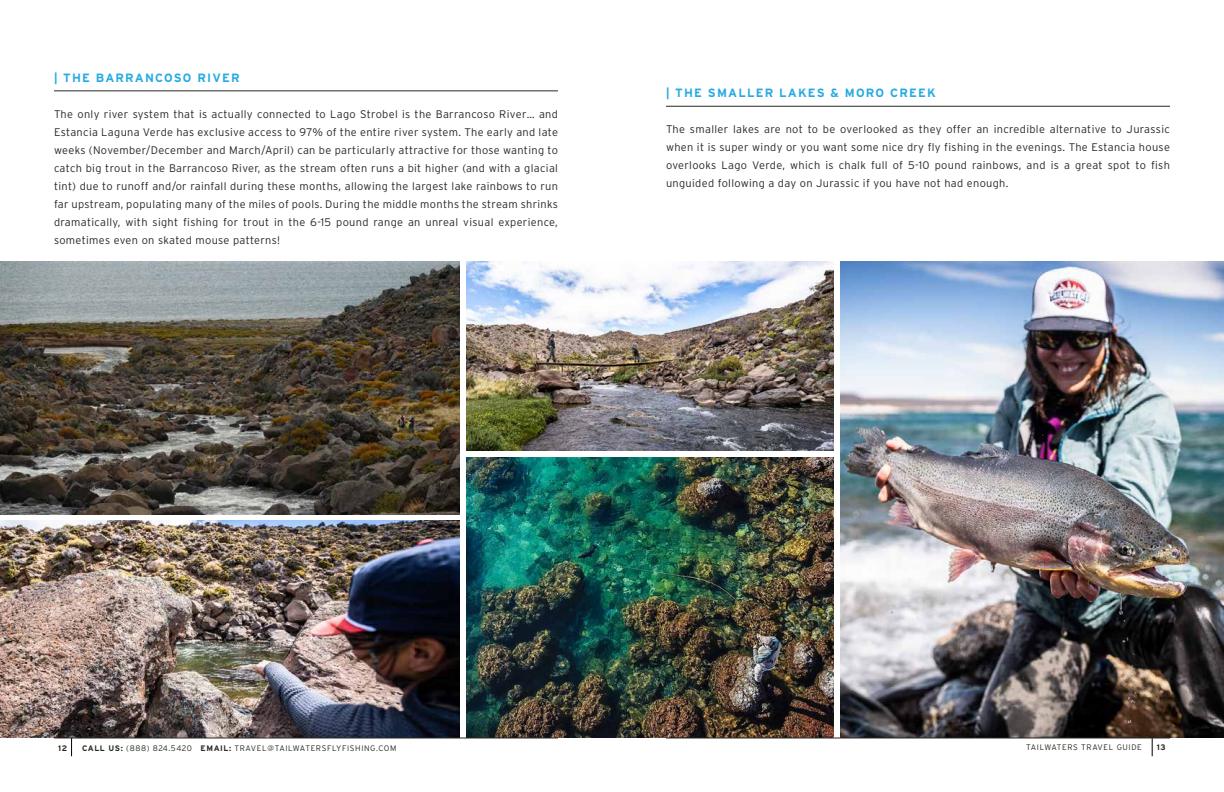
<style>
.page{position:relative;width:1224px;height:792px;background:#fff}
.page>*{position:absolute;margin:0;border:0;box-sizing:border-box;transform-origin:0 0}
.t1{font:700 12px "Interstate";letter-spacing:.1em;color:#28aae1}
.t2{font:300 11px/18px "Interstate";letter-spacing:.03em;color:#282823;text-align:justify}
.t3{font:300 8px "Interstate";letter-spacing:.075em;color:#282823}
.t4{font:700 8px "Interstate";color:#282823}
.s1{font-weight:700}
</style>
<div class="page">
<img style="left:0;top:261px;width:459px;height:254px">
<img style="left:466px;top:261px;width:368px;height:190px">
<img style="left:466px;top:457px;width:368px;height:281px">
<img style="left:840px;top:261px;width:384px;height:477px">
<img style="left:0;top:521px;width:459px;height:217px">
<hr style="left:54px;top:91px;width:504px;height:1px;background:#282823">
<hr style="left:54px;top:738px;width:504px;height:1px;background:#282823">
<svg style="left:71px;top:739px;width:1px;height:17px"></svg>
<hr style="left:666px;top:738px;width:504px;height:1px;background:#282823">
<svg style="left:1152px;top:738px;width:1px;height:18px"></svg>
<hr style="left:666px;top:106px;width:504px;height:1px;background:#282823">
<p class="t1" style="left:54px;top:71px;width:187px">| THE BARRANCOSO RIVER</p>
<p class="t2" style="left:54px;top:105px;width:506px">The only river system that is actually connected to Lago Strobel is the Barrancoso River… and Estancia Laguna Verde has exclusive access to 97% of the entire river system. The early and late weeks (November/December and March/April) can be particularly attractive for those wanting to catch big trout in the Barrancoso River, as the stream often runs a bit higher (and with a glacial tint) due to runoff and/or rainfall during these months, allowing the largest lake rainbows to run far upstream, populating many of the miles of pools. During the middle months the stream shrinks dramatically, with sight fishing for trout in the 6-15 pound range an unreal visual experience, sometimes even on skated mouse patterns!</p>
<p class="t1" style="left:666px;top:86px;width:271px">| THE SMALLER LAKES &amp; MORO CREEK</p>
<p class="t2" style="left:666px;top:120px;width:506px">The smaller lakes are not to be overlooked as they offer an incredible alternative to Jurassic when it is super windy or you want some nice dry fly fishing in the evenings. The Estancia house overlooks Lago Verde, which is chalk full of 5-10 pound rainbows, and is a great spot to fish unguided following a day on Jurassic if you have not had enough.</p>
<p class="t4" style="left:58px;top:744px;width:11px">12</p>
<p class="t3" style="left:82px;top:744px;width:316px"><span class="s1">CALL US:</span> (888) 824.5420 <span class="s1">EMAIL:</span> TRAVEL@TAILWATERSFLYFISHING.COM</p>
<p class="t3" style="left:1026px;top:743px;width:117px">TAILWATERS TRAVEL GUIDE</p>
<p class="t4" style="left:1157px;top:743px;width:10px">13</p>
</div>
